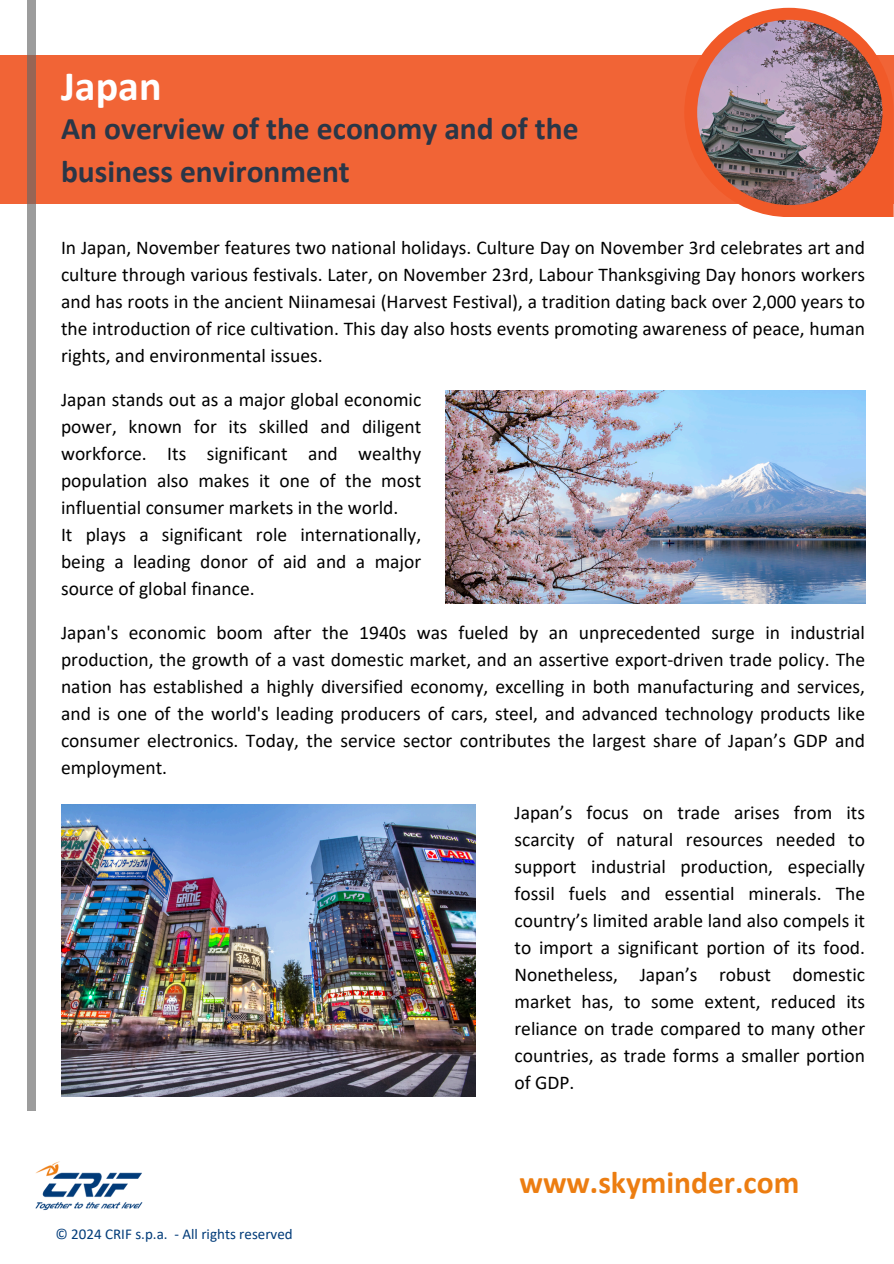
<style>
.page{position:relative;width:894px;height:1264px;background:#fff}
.page>*{position:absolute;margin:0;border:0;box-sizing:border-box;transform-origin:0 0}
.t1{font:700 42px "Calibri";color:#fff}
.t2{font:700 31.5px/43.8px "Calibri";color:#2a3647}
.t3{font:700 31.5px "Calibri";color:#ec7d11}
.t4{font:19.5px/27px "Calibri";color:#000;text-align:justify}
.t5{font:15px "Calibri";color:#003b79}
</style>
<div class="page">
<div style="left:0;top:56px;width:893px;height:147px;background:#f16436"></div>
<svg style="left:27px;top:0;width:9px;height:1110px;background:#9b9492"></svg>
<svg style="left:684px;top:8px;width:209px;height:209px"></svg>
<img style="left:697px;top:20px;width:185px;height:185px;border-radius:50%">
<img style="left:35px;top:1161px;width:108px;height:49px">
<img style="left:445px;top:391px;width:420px;height:212px">
<img style="left:61px;top:804px;width:414px;height:292px">
<p class="t1" style="left:61px;top:69px;width:102px">Japan</p>
<p class="t2" style="left:61px;top:109px;width:519px">An overview of the economy and of the business environment</p>
<p class="t4" style="left:61px;top:235px;width:805px">In Japan, November features two national holidays. Culture Day on November 3rd celebrates art and culture through various festivals. Later, on November 23rd, Labour Thanksgiving Day honors workers and has roots in the ancient Niinamesai (Harvest Festival), a tradition dating back over 2,000 years to the introduction of rice cultivation. This day also hosts events promoting awareness of peace, human rights, and environmental issues.</p>
<h3 class="t4" style="left:61px;top:387px;width:361px;text-align:left">Japan stands out as a major global economic power, known for its skilled and diligent workforce. Its significant and wealthy population also makes it one of the most influential consumer markets in the world.<br>It plays a significant role internationally, being a leading donor of aid and a major source of global finance.</h3>
<p class="t4" style="left:61px;top:621px;width:805px">Japan's economic boom after the 1940s was fueled by an unprecedented surge in industrial production, the growth of a vast domestic market, and an assertive export-driven trade policy. The nation has established a highly diversified economy, excelling in both manufacturing and services, and is one of the world's leading producers of cars, steel, and advanced technology products like consumer electronics. Today, the service sector contributes the largest share of Japan’s GDP and employment.</p>
<h2 class="t4" style="left:514px;top:800px;width:352px">Japan’s focus on trade arises from its scarcity of natural resources needed to support industrial production, especially fossil fuels and essential minerals. The country’s limited arable land also compels it to import a significant portion of its food.<br>Nonetheless, Japan’s robust domestic market has, to some extent, reduced its reliance on trade compared to many other countries, as trade forms a smaller portion of GDP.</h2>
<h3 class="t5" style="left:55px;top:1227px;width:239px">© 2024 CRIF s.p.a. - All rights reserved</h3>
<p class="t3" style="left:519px;top:1169px;width:281px">www.skyminder.com</p>
</div>
